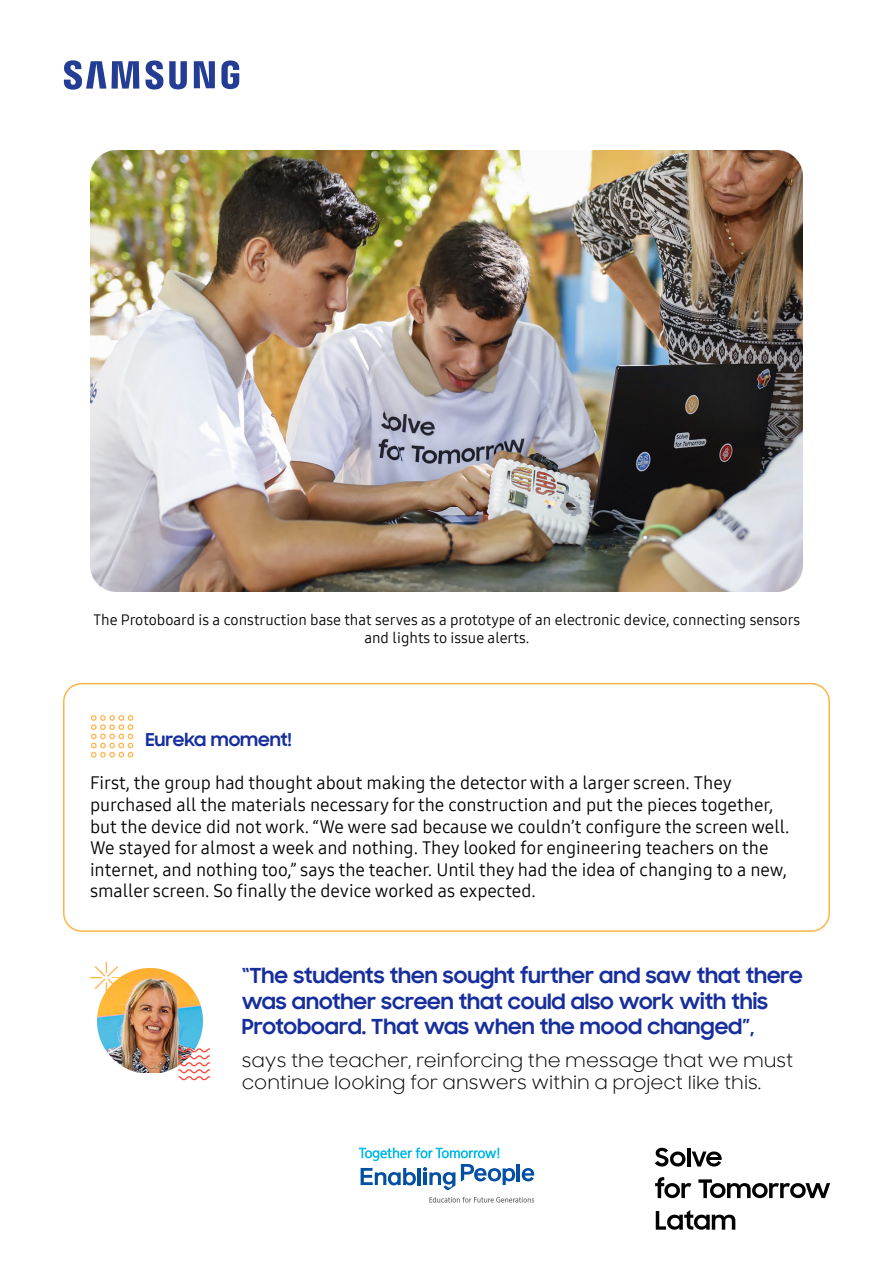
<style>
.page{position:relative;width:893px;height:1263px;background:#fff}
.page>*{position:absolute;margin:0;border:0;box-sizing:border-box;transform-origin:0 0}
.aspas{font:700 21px/25.2px "Samsung Sharp Sans";color:#172e9d}
.texto_box{font:18px/21.6px "Samsung One 400";color:#000}
.linha_fina{font:18px/21.6px "Samsung Sharp Sans";color:#000}
.t1{font:700 18px "Samsung Sharp Sans";color:#172e9d}
.legenda{font:15px/18px "Samsung One 400";color:#000;text-align:center}
</style>
<div class="page">
<svg style="left:64px;top:60px;width:175px;height:30px"></svg>
<svg style="left:655px;top:1148px;width:30px;height:18px"></svg>
<hr style="left:687px;top:1147px;width:3px;height:19px;background:#000">
<svg style="left:692px;top:1151px;width:30px;height:15px"></svg>
<svg style="left:655px;top:1177px;width:36px;height:21px"></svg>
<svg style="left:698px;top:1179px;width:132px;height:19px"></svg>
<svg style="left:656px;top:1210px;width:79px;height:20px"></svg>
<hr style="left:517px;top:1164px;width:3px;height:17px;background:#034fa3">
<svg style="left:522px;top:1168px;width:12px;height:13px"></svg>
<svg style="left:429px;top:1197px;width:105px;height:5px"></svg>
<svg style="left:359px;top:1147px;width:156px;height:43px"></svg>
<div style="left:63px;top:683px;width:767px;height:249px;border:2px solid #ffb546;border-radius:18px"></div>
<svg style="left:91px;top:715px;width:42px;height:42px"></svg>
<img style="left:90px;top:150px;width:712px;height:442px">
<img style="left:98px;top:968px;width:105px;height:104px">
<svg style="left:178px;top:1048px;width:32px;height:32px"></svg>
<svg style="left:90px;top:962px;width:33px;height:31px"></svg>
<p class="legenda" style="left:93px;top:611px;width:708px">The Protoboard is a construction base that serves as a prototype of an electronic device, connecting sensors and lights to issue alerts.</p>
<h2 class="t1" style="left:145px;top:726px;width:148px">Eureka moment!</h2>
<p class="texto_box" style="left:90px;top:772px;width:701px">First, the group had thought about making the detector with a larger screen. They purchased all the materials necessary for the construction and put the pieces together, but the device did not work. “We were sad because we couldn’t configure the screen well.<br>We stayed for almost a week and nothing. They looked for engineering teachers on the internet, and nothing too,” says the teacher. Until they had the idea of changing to a new, smaller screen. So finally the device worked as expected.</p>
<p class="aspas" style="left:242px;top:962px;width:563px">“The students then sought further and saw that there was another screen that could also work with this<br>Protoboard. That was when the mood changed”,</p>
<p class="linha_fina" style="left:242px;top:1049px;width:553px">says the teacher, reinforcing the message that we must continue looking for answers within a project like this.</p>
</div>
